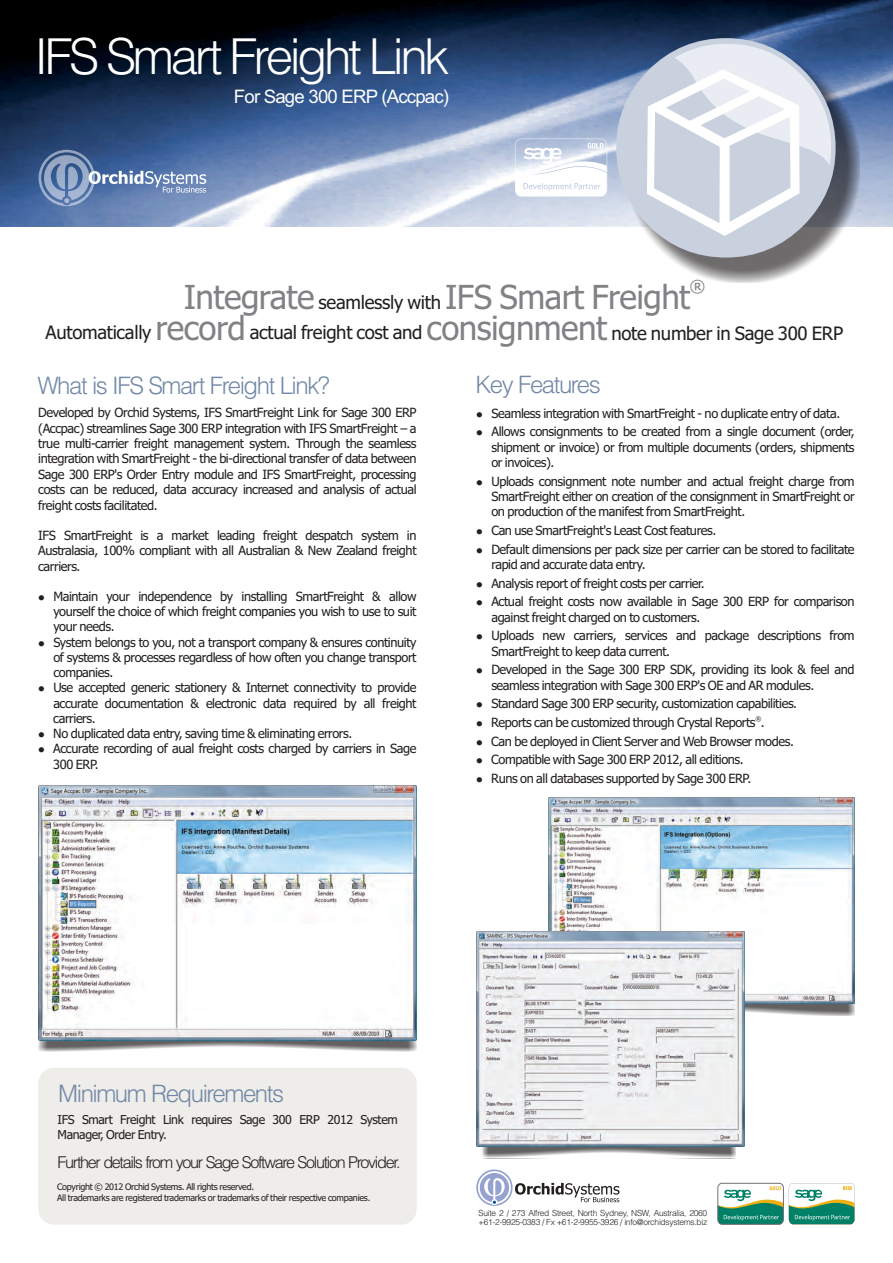
<style>
.page{position:relative;width:893px;height:1263px;background:#fff}
.page>*{position:absolute;margin:0;border:0;box-sizing:border-box;transform-origin:0 0}
.t1{font:300 49.5px "Helvetica LT";letter-spacing:-.07em;color:#fff}
.t2{font:33.15px "Tahoma";letter-spacing:-.015em;color:#808285}
.t3{font:300 24px "Helvetica LT";letter-spacing:-.06em;color:#7288a7}
.t4{font:18.6px "Tahoma";letter-spacing:-.015em;color:#231f20}
.t5{font:18.6px "Arial";letter-spacing:-.045em;color:#fff}
.t6{font:16.65px "Tahoma";color:#808285}
.t7{font:300 16.2px "Helvetica LT";letter-spacing:-.085em;color:#231f20}
.t8{font:12.75px/15.5px "Tahoma";letter-spacing:-.03em;color:#231f20;text-align:justify}
.t9{font:12.3px/14.9px "Tahoma";letter-spacing:-.03em;color:#231f20}
.t10{font:9px/10.8px "Tahoma";letter-spacing:-.03em;color:#231f20}
.t11{font:300 8.4px/9.6px "Helvetica LT";letter-spacing:-.03em;color:#231f20}
.t12{font:6.3px "Tahoma";color:#231f20}
.s1{font-size:33.15px;color:#808285}
</style>
<div class="page">
<img style="left:0;top:0;width:893px;height:226px">
<div style="left:627px;top:51px;width:232px;height:232px;background:#231f20;opacity:.66"></div>
<div style="left:553px;top:918px;width:302px;height:97px;background:#231f20;opacity:.71"></div>
<div style="left:482px;top:1076px;width:253px;height:82px;background:#231f20;opacity:.71"></div>
<div style="left:38px;top:968px;width:379px;height:83px;background:#231f20;opacity:.71"></div>
<svg style="left:39px;top:150px;width:167px;height:56px;background:#6985b1"></svg>
<svg style="left:515px;top:139px;width:92px;height:57px"></svg>
<img style="left:38px;top:786px;width:379px;height:255px">
<img style="left:548px;top:797px;width:307px;height:206px">
<img style="left:476px;top:931px;width:268px;height:216px">
<div style="left:38px;top:1068px;width:379px;height:156px;background:#eeede9;border-radius:16px"></div>
<svg style="left:476px;top:1169px;width:143px;height:37px"></svg>
<div style="left:718px;top:1183px;width:65px;height:41px;border:1px solid #717074;border-radius:5px"></div>
<svg style="left:718px;top:1186px;width:65px;height:38px"></svg>
<svg style="left:789px;top:1183px;width:66px;height:41px"></svg>
<svg style="left:616px;top:38px;width:220px;height:219px;background:#a8b2c3"></svg>
<svg style="left:647px;top:44px;width:184px;height:192px"></svg>
<h1 class="t1" style="left:35px;top:38px;width:416px">IFS Smart Freight Link</h1>
<h3 class="t5" style="left:234px;top:89px;width:217px">For Sage 300 ERP (Accpac)</h3>
<h3 class="t6" style="left:690px;top:279px;width:17px">®</h3>
<h2 class="t2" style="left:184px;top:283px;width:132px">Integrate</h2>
<h2 class="t2" style="left:445px;top:283px;width:247px">IFS Smart Freight</h2>
<h3 class="t4" style="left:319px;top:294px;width:124px">seamlessly with</h3>
<h2 class="t2" style="left:156px;top:314px;width:92px">record</h2>
<h3 class="t4" style="left:46px;top:325px;width:107px">Automatically</h3>
<h3 class="t4" style="left:250px;top:326px;width:595px">actual freight cost and <span class="s1">consignment</span> note number in Sage 300 ERP</h3>
<h3 class="t3" style="left:37px;top:376px;width:294px">What is IFS Smart Freight Link?</h3>
<h3 class="t3" style="left:475px;top:375px;width:127px">Key Features</h3>
<p class="t8" style="left:38px;top:406px;width:380px">Developed by Orchid Systems, IFS SmartFreight Link for Sage 300 ERP (Accpac) streamlines Sage 300 ERP integration with IFS SmartFreight – a true multi-carrier freight management system. Through the seamless integration with SmartFreight - the bi-directional transfer of data between Sage 300 ERP's Order Entry module and IFS SmartFreight, processing costs can be reduced, data accuracy increased and analysis of actual freight costs facilitated.</p>
<p class="t8" style="left:38px;top:528px;width:380px">IFS SmartFreight is a market leading freight despatch system in Australasia, 100% compliant with all Australian &amp; New Zealand freight carriers.</p>
<p class="t8" style="left:53px;top:589px;width:365px;text-indent:-15px">● Maintain your independence by installing SmartFreight &amp; allow yourself the choice of which freight companies you wish to use to suit your needs.</p>
<p class="t8" style="left:53px;top:635px;width:365px;text-indent:-15px">● System belongs to you, not a transport company &amp; ensures continuity of systems &amp; processes regardless of how often you change transport companies.</p>
<p class="t8" style="left:53px;top:681px;width:365px;text-indent:-15px">● Use accepted generic stationery &amp; Internet connectivity to provide accurate documentation &amp; electronic data required by all freight carriers.</p>
<p class="t8" style="left:38px;top:727px;width:316px">● No duplicated data entry, saving time &amp; eliminating errors.</p>
<p class="t8" style="left:53px;top:742px;width:365px;text-indent:-15px">● Accurate recording of aual freight costs charged by carriers in Sage<br>300 ERP.</p>
<p class="t8" style="left:476px;top:406px;width:365px">● Seamless integration with SmartFreight - no duplicate entry of data.</p>
<p class="t8" style="left:491px;top:425px;width:365px;text-indent:-15px">● Allows consignments to be created from a single document (order, shipment or invoice) or from multiple documents (orders, shipments or invoices).</p>
<p class="t8" style="left:491px;top:474px;width:365px;text-indent:-15px">● Uploads consignment note number and actual freight charge from SmartFreight either on creation of the consignment in SmartFreight or on production of the manifest from SmartFreight.</p>
<p class="t8" style="left:476px;top:524px;width:242px">● Can use SmartFreight's Least Cost features.</p>
<p class="t8" style="left:491px;top:542px;width:365px;text-indent:-15px">● Default dimensions per pack size per carrier can be stored to facilitate rapid and accurate data entry.</p>
<p class="t8" style="left:476px;top:576px;width:230px">● Analysis report of freight costs per carrier.</p>
<p class="t8" style="left:491px;top:595px;width:365px;text-indent:-15px">● Actual freight costs now available in Sage 300 ERP for comparison against freight charged on to customers.</p>
<p class="t8" style="left:491px;top:629px;width:365px;text-indent:-15px">● Uploads new carriers, services and package descriptions from<br>SmartFreight to keep data current.</p>
<p class="t8" style="left:491px;top:663px;width:365px;text-indent:-15px">● Developed in the Sage 300 ERP SDK, providing its look &amp; feel and seamless integration with Sage 300 ERP's OE and AR modules.</p>
<p class="t8" style="left:476px;top:697px;width:323px">● Standard Sage 300 ERP security, customization capabilities.</p>
<p class="t12" style="left:755px;top:716px;width:7px">®</p>
<p class="t8" style="left:476px;top:716px;width:290px">● Reports can be customized through Crystal Reports .</p>
<p class="t8" style="left:476px;top:734px;width:319px">● Can be deployed in Client Server and Web Browser modes.</p>
<p class="t8" style="left:476px;top:753px;width:269px">● Compatible with Sage 300 ERP 2012, all editions.</p>
<p class="t8" style="left:476px;top:772px;width:277px">● Runs on all databases supported by Sage 300 ERP.</p>
<h3 class="t3" style="left:58px;top:1085px;width:227px">Minimum Requirements</h3>
<p class="t9" style="left:58px;top:1113px;width:342px">IFS Smart Freight Link requires Sage 300 ERP 2012 System<br>Manager, Order Entry.</p>
<p class="t7" style="left:57px;top:1156px;width:345px">Further details from your Sage Software Solution Provider.</p>
<p class="t10" style="left:57px;top:1182px;width:315px">Copyright © 2012 Orchid Systems. All rights reserved.<br>All trademarks are registered trademarks or trademarks of their respective companies.</p>
<p class="t11" style="left:479px;top:1209px;width:230px">Suite 2 / 273 Alfred Street, North Sydney, NSW, Australia, 2060 +61-2-9925-0383 / Fx +61-2-9955-3926 / info@orchidsystems.biz</p>
</div>
